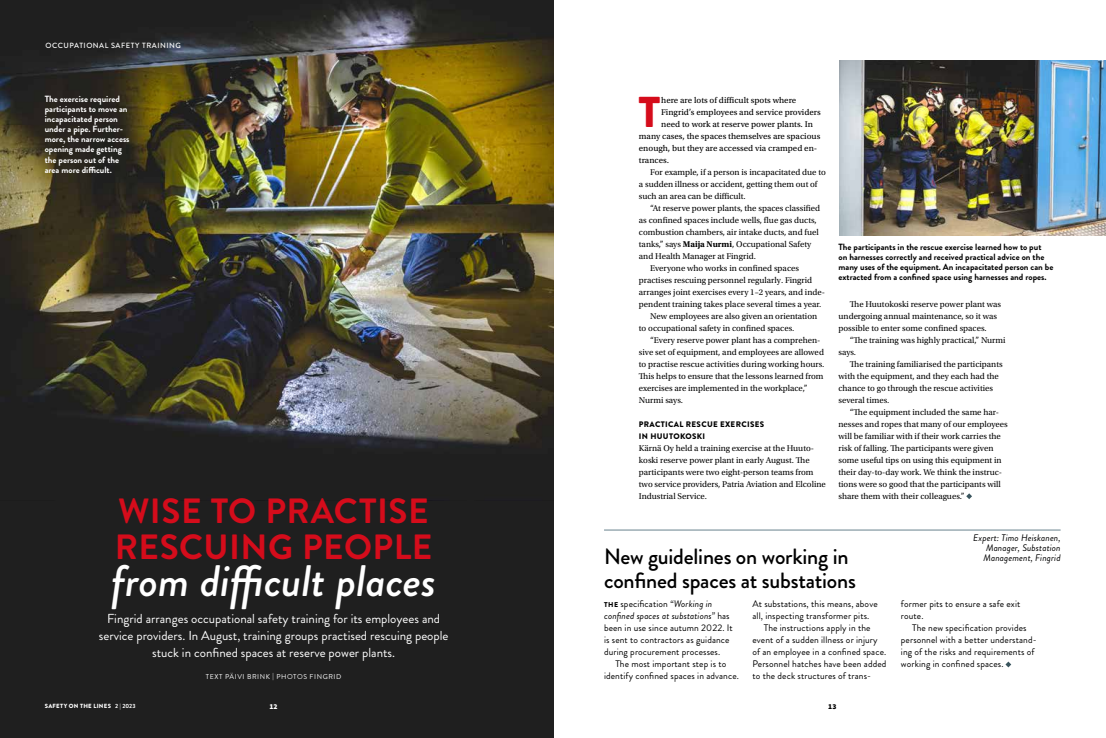
<style>
.page{position:relative;width:1106px;height:738px;background:#fff}
.page>*{position:absolute;margin:0;border:0;box-sizing:border-box;transform-origin:0 0}
.t1{font:italic 500 44px "Brandon Grotesque";letter-spacing:-.005em;color:#fff}
.t2{font:900 43.1px "Brandon Grotesque";color:#d50c1b}
.t3{font:700 35px/36px "Brandon Grotesque";letter-spacing:.015em;color:#d50c1b}
.t4{font:500 22px/24px "Brandon Grotesque";letter-spacing:-.01em;color:#000}
.t5{font:13px/17px "Brandon Grotesque";color:#fff;text-align:center}
.t6{font:9.5px/12px "Brandon Grotesque";letter-spacing:.01em;color:#000}
.t7{font:italic 9.5px/10px "Brandon Grotesque";letter-spacing:.01em;color:#000;text-align:justify}
.t8{font:700 9px/10px "Brandon Grotesque";color:#000}
.t9{font:700 9px/10px "Brandon Grotesque";color:#fff}
.t10{font:8.8px/12px "Utopia Std";color:#000}
.t11{font:8.8px "Utopia Std Capt";color:#000}
.t12{font:900 8px/12px "Brandon Grotesque";letter-spacing:.04em;color:#000}
.t13{font:500 7.5px "Brandon Grotesque";letter-spacing:.07em;color:#fff}
.t14{font:900 7.5px "Source Sans Pro";color:#fff}
.t15{font:900 7.5px "Source Sans Pro";color:#000}
.t16{font:7px "Brandon Grotesque";letter-spacing:.08em;color:#fff}
.t17{font:900 6px "Brandon Grotesque";letter-spacing:.045em;color:#fff}
.s1{font-weight:700}
.s2{font-weight:900;font-size:7px}
.s3{font-style:italic}
</style>
<div class="page">
<div style="left:0;top:0;width:553px;height:737px;background:#1f1f1f"></div>
<img style="left:0;top:2px;width:553px;height:447px">
<svg style="left:966px;top:493px;width:6px;height:6px"></svg>
<img style="left:839px;top:60px;width:267px;height:175px">
<hr style="left:604px;top:529px;width:456px;height:1px;background:#69838e">
<svg style="left:1005px;top:661px;width:6px;height:6px"></svg>
<p class="t13" style="left:45px;top:40px;width:137px">OCCUPATIONAL SAFETY TRAINING</p>
<p class="t9" style="left:45px;top:94px;width:86px">The exercise required participants to move an incapacitated person under a pipe. Further&shy;more, the narrow access opening made getting the person out of the area more difficult.</p>
<h3 class="t3" style="left:115px;top:493px;width:319px">WISE TO PRACTISE<br>RESCUING PEOPLE</h3>
<h1 class="t1" style="left:111px;top:549px;width:326px">from difficult places</h1>
<h3 class="t5" style="left:99px;top:609px;width:351px">Fingrid arranges occupational safety training for its employees and service providers. In August, training groups practised rescuing people stuck in confined spaces at reserve power plants.</h3>
<p class="t16" style="left:206px;top:671px;width:137px">TEXT PÄIVI BRINK | PHOTOS FINGRID</p>
<h2 class="t2" style="left:638px;top:81px;width:23px">T</h2>
<p class="t11" style="left:661px;top:95px;width:137px">here are lots of difficult spots where</p>
<p class="t11" style="left:661px;top:107px;width:161px">Fingrid’s employees and service providers</p>
<p class="t11" style="left:661px;top:119px;width:153px">need to work at reserve power plants. In</p>
<p class="t11" style="left:639px;top:131px;width:183px">many cases, the spaces themselves are spacious</p>
<p class="t11" style="left:639px;top:143px;width:180px">enough, but they are accessed via cramped en-</p>
<p class="t11" style="left:639px;top:155px;width:32px">trances.</p>
<p class="t10" style="left:639px;top:166px;width:188px;text-indent:11px">For example, if a person is incapacitated due to a sudden illness or accident, getting them out of such an area can be difficult.</p>
<p class="t10" style="left:650px;top:202px;width:171px">“At reserve power plants, the spaces classified</p>
<p class="t10" style="left:639px;top:214px;width:179px">as confined spaces include wells, flue gas ducts,</p>
<p class="t10" style="left:639px;top:226px;width:181px">combustion chambers, air intake ducts, and fuel</p>
<p class="t10" style="left:639px;top:238px;width:174px">tanks,” says <span class="s1">Maija Nurmi</span>, Occupational Safety</p>
<p class="t10" style="left:639px;top:250px;width:119px">and Health Manager at Fingrid.</p>
<p class="t10" style="left:650px;top:262px;width:150px">Everyone who works in confined spaces</p>
<p class="t10" style="left:639px;top:274px;width:175px">practises rescuing personnel regularly. Fingrid</p>
<p class="t10" style="left:639px;top:286px;width:188px">arranges joint exercises every 1–2 years, and inde-</p>
<p class="t10" style="left:639px;top:298px;width:184px">pendent training takes place several times a year.</p>
<p class="t10" style="left:650px;top:310px;width:169px">New employees are also given an orientation</p>
<p class="t10" style="left:639px;top:322px;width:157px">to occupational safety in confined spaces.</p>
<p class="t10" style="left:650px;top:334px;width:172px">“Every reserve power plant has a comprehen-</p>
<p class="t10" style="left:639px;top:346px;width:187px">sive set of equipment, and employees are allowed</p>
<p class="t10" style="left:639px;top:358px;width:187px">to practise rescue activities during working hours.</p>
<p class="t10" style="left:639px;top:370px;width:186px">This helps to ensure that the lessons learned from</p>
<p class="t10" style="left:639px;top:382px;width:170px">exercises are implemented in the workplace,”</p>
<p class="t10" style="left:639px;top:394px;width:46px">Nurmi says.</p>
<p class="t12" style="left:639px;top:418px;width:127px">PRACTICAL RESCUE EXERCISES<br>IN HUUTOKOSKI</p>
<p class="t10" style="left:639px;top:442px;width:188px">Kärnä Oy held a training exercise at the Huuto&shy;koski reserve power plant in early August. The participants were two eight-person teams from two service providers, Patria Aviation and Elcoline Industrial Service.</p>
<p class="t8" style="left:838px;top:242px;width:216px">The participants in the rescue exercise learned how to put<br>on harnesses correctly and received practical advice on the many uses of the equipment. An incapacitated person can be extracted from a confined space using harnesses and ropes.</p>
<p class="t10" style="left:838px;top:298px;width:164px;text-indent:11px">The Huutokoski reserve power plant was undergoing annual maintenance, so it was possible to enter some confined spaces.</p>
<p class="t10" style="left:838px;top:334px;width:169px;text-indent:11px">“The training was highly practical,” Nurmi says.   </p>
<p class="t10" style="left:838px;top:358px;width:166px;text-indent:11px">The training familiarised the participants with the equipment, and they each had the chance to go through the rescue activities several times.   </p>
<p class="t10" style="left:838px;top:406px;width:171px;text-indent:11px">“The equipment included the same har&shy;nesses and ropes that many of our employees will be familiar with if their work carries the risk of falling. The participants were given some useful tips on using this equipment in their day-to-day work. We think the instruc&shy;tions were so good that the participants will share them with their colleagues.”</p>
<h3 class="t4" style="left:604px;top:544px;width:253px">New guidelines on working in confined spaces at substations</h3>
<p class="t6" style="left:604px;top:597px;width:130px"><span class="s2">THE</span> specification <span class="s3">“Working in confined spaces at substations”</span> has been in use since autumn 2022. It is sent to contractors as guidance during procurement processes.</p>
<p class="t6" style="left:604px;top:657px;width:136px;text-align:center">The most important step is to identify confined spaces in advance.</p>
<p class="t6" style="left:752px;top:597px;width:127px">At substations, this means, above</p>
<p class="t6" style="left:752px;top:609px;width:118px">all, inspecting transformer pits.</p>
<p class="t6" style="left:764px;top:621px;width:108px">The instructions apply in the</p>
<p class="t6" style="left:752px;top:633px;width:127px">event of a sudden illness or injury</p>
<p class="t6" style="left:752px;top:645px;width:135px">of an employee in a confined space.</p>
<p class="t6" style="left:752px;top:657px;width:135px">Personnel hatches have been added</p>
<p class="t6" style="left:752px;top:669px;width:120px">to the deck structures of trans-</p>
<p class="t7" style="left:983px;top:532px;width:79px;text-indent:-10px">Expert: Timo Heiskanen, Manager, Substation Management, Fingrid</p>
<p class="t6" style="left:901px;top:597px;width:121px">former pits to ensure a safe exit route.</p>
<p class="t6" style="left:901px;top:621px;width:137px;text-indent:11px">The new specification provides personnel with a better understand&shy;ing of the risks and requirements of working in confined spaces.</p>
<p class="t17" style="left:45px;top:701px;width:92px">SAFETY ON THE LINES <span class="s1">2 | 2023</span></p>
<p class="t14" style="left:269px;top:700px;width:10px">12</p>
<p class="t15" style="left:828px;top:700px;width:10px">13</p>
</div>
